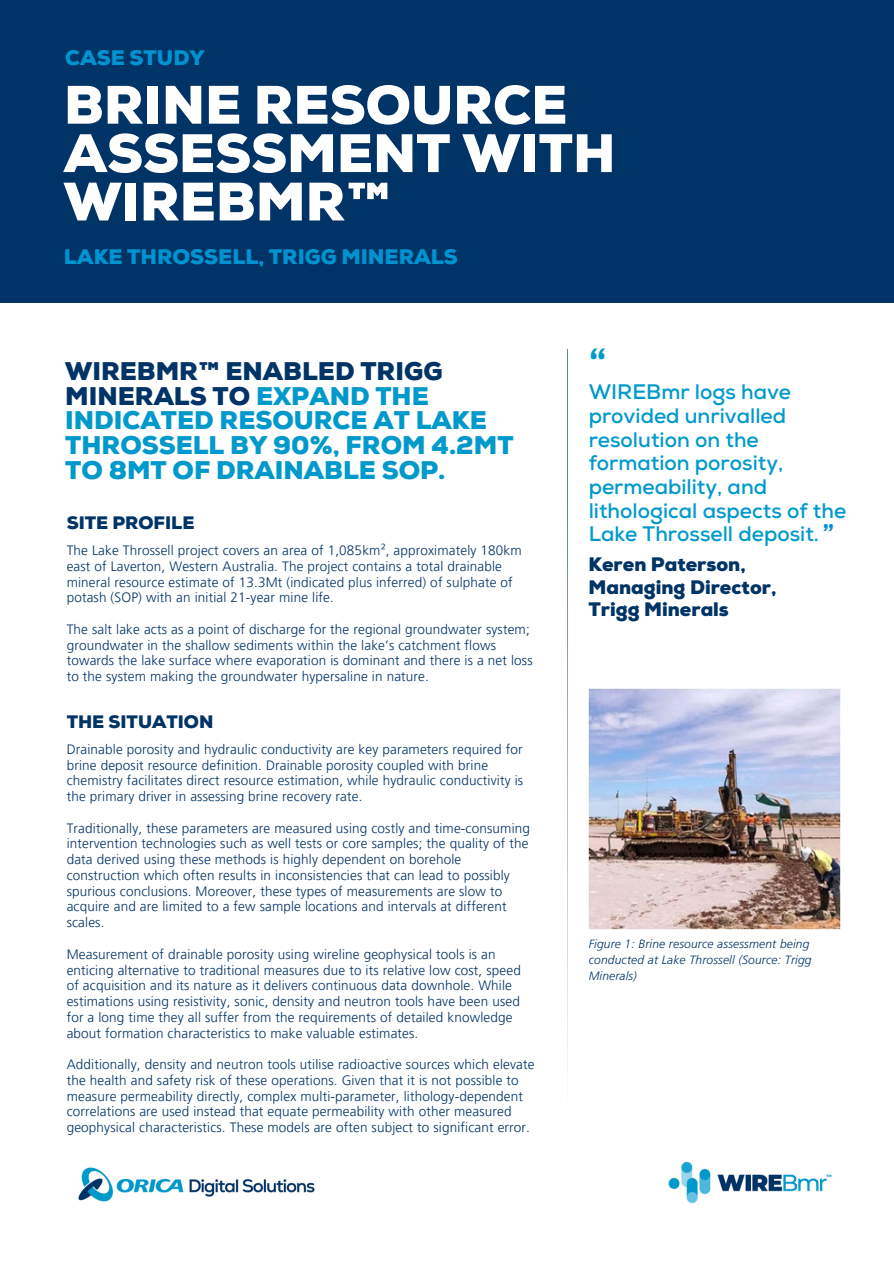
<style>
.page{position:relative;width:894px;height:1264px;background:#fff}
.page>*{position:absolute;margin:0;border:0;box-sizing:border-box;transform-origin:0 0}
.t1{font:900 54px/48.3px "Nexa";color:#fff}
.t2{font:700 36px "IBM Plex Sans Cond";color:#09c}
.t3{font:900 25.5px/24.8px "Nexa";color:#09c}
.t4{font:700 24px "IBM Plex Sans Cond";color:#0093d1}
.t5{font:700 21px/23.7px "Nexa";color:#09c}
.t6{font:900 21px "Nexa";color:#0093d1}
.t7{font:900 19.5px/22.5px "Nexa";color:#036}
.t8{font:900 18px "Nexa";color:#036}
.t9{font:300 13.5px/15.8px "Frutiger LT Pro";letter-spacing:.01em;color:#036}
.t10{font:italic 300 12px/16px "Frutiger LT Std";letter-spacing:.015em;color:#036}
.s1{color:#036}
</style>
<div class="page">
<div style="left:0;top:0;width:892px;height:303px;background:#036"></div>
<svg style="left:567px;top:349px;width:1px;height:720px"></svg>
<img style="left:668px;top:1161px;width:164px;height:43px">
<img style="left:78px;top:1167px;width:237px;height:35px">
<img style="left:588px;top:688px;width:252px;height:241px">
<p class="t6" style="left:65px;top:46px;width:141px">CASE STUDY</p>
<h6 class="t1" style="left:64px;top:83px;width:553px">BRINE RESOURCE<br>ASSESSMENT WITH<br>WIREBMR™</h6>
<h6 class="t6" style="left:64px;top:244px;width:395px">LAKE THROSSELL, TRIGG MINERALS</h6>
<h6 class="t3" style="left:65px;top:359px;width:450px"><span class="s1">WIREBMR™ ENABLED TRIGG<br>MINERALS TO</span> EXPAND THE<br>INDICATED RESOURCE AT LAKE<br>THROSSELL BY 90%, FROM 4.2MT<br>TO 8MT OF DRAINABLE SOP.</h6>
<h3 class="t8" style="left:67px;top:512px;width:129px">SITE PROFILE</h3>
<h6 class="t9" style="left:67px;top:542px;width:456px">The Lake Throssell project covers an area of 1,085km², approximately 180km east of Laverton, Western Australia. The project contains a total drainable mineral resource estimate of 13.3Mt (indicated plus inferred) of sulphate of potash (SOP) with an initial 21-year mine life.</h6>
<h5 class="t9" style="left:67px;top:621px;width:467px">The salt lake acts as a point of discharge for the regional groundwater system; groundwater in the shallow sediments within the lake’s catchment flows towards the lake surface where evaporation is dominant and there is a net loss to the system making the groundwater hypersaline in nature.</h5>
<h1 class="t8" style="left:67px;top:710px;width:148px">THE SITUATION</h1>
<h3 class="t9" style="left:67px;top:741px;width:458px">Drainable porosity and hydraulic conductivity are key parameters required for brine deposit resource definition. Drainable porosity coupled with brine chemistry facilitates direct resource estimation, while hydraulic conductivity is the primary driver in assessing brine recovery rate.</h3>
<h2 class="t9" style="left:67px;top:820px;width:464px">Traditionally, these parameters are measured using costly and time-consuming intervention technologies such as well tests or core samples; the quality of the data derived using these methods is highly dependent on borehole construction which often results in inconsistencies that can lead to possibly spurious conclusions. Moreover, these types of measurements are slow to acquire and are limited to a few sample locations and intervals at different scales.</h2>
<h5 class="t9" style="left:67px;top:946px;width:455px">Measurement of drainable porosity using wireline geophysical tools is an enticing alternative to traditional measures due to its relative low cost, speed of acquisition and its nature as it delivers continuous data downhole. While estimations using resistivity, sonic, density and neutron tools have been used for a long time they all suffer from the requirements of detailed knowledge about formation characteristics to make valuable estimates.</h5>
<h6 class="t9" style="left:67px;top:1056px;width:469px">Additionally, density and neutron tools utilise radioactive sources which elevate the health and safety risk of these operations. Given that it is not possible to measure permeability directly, complex multi-parameter, lithology-dependent correlations are used instead that equate permeability with other measured geophysical characteristics. These models are often subject to significant error.</h6>
<h6 class="t2" style="left:588px;top:337px;width:19px">“</h6>
<h6 class="t5" style="left:588px;top:381px;width:259px">WIREBmr logs have provided unrivalled resolution on the formation porosity, permeability, and lithological aspects of the<br>Lake Throssell deposit.</h6>
<p class="t7" style="left:588px;top:554px;width:189px">Keren Paterson,<br>Managing Director,<br>Trigg Minerals</p>
<h4 class="t4" style="left:822px;top:517px;width:13px">”</h4>
<h4 class="t10" style="left:588px;top:937px;width:224px">Figure 1: Brine resource assessment being conducted at Lake Throssell (Source: Trigg<br>Minerals)</h4>
</div>
